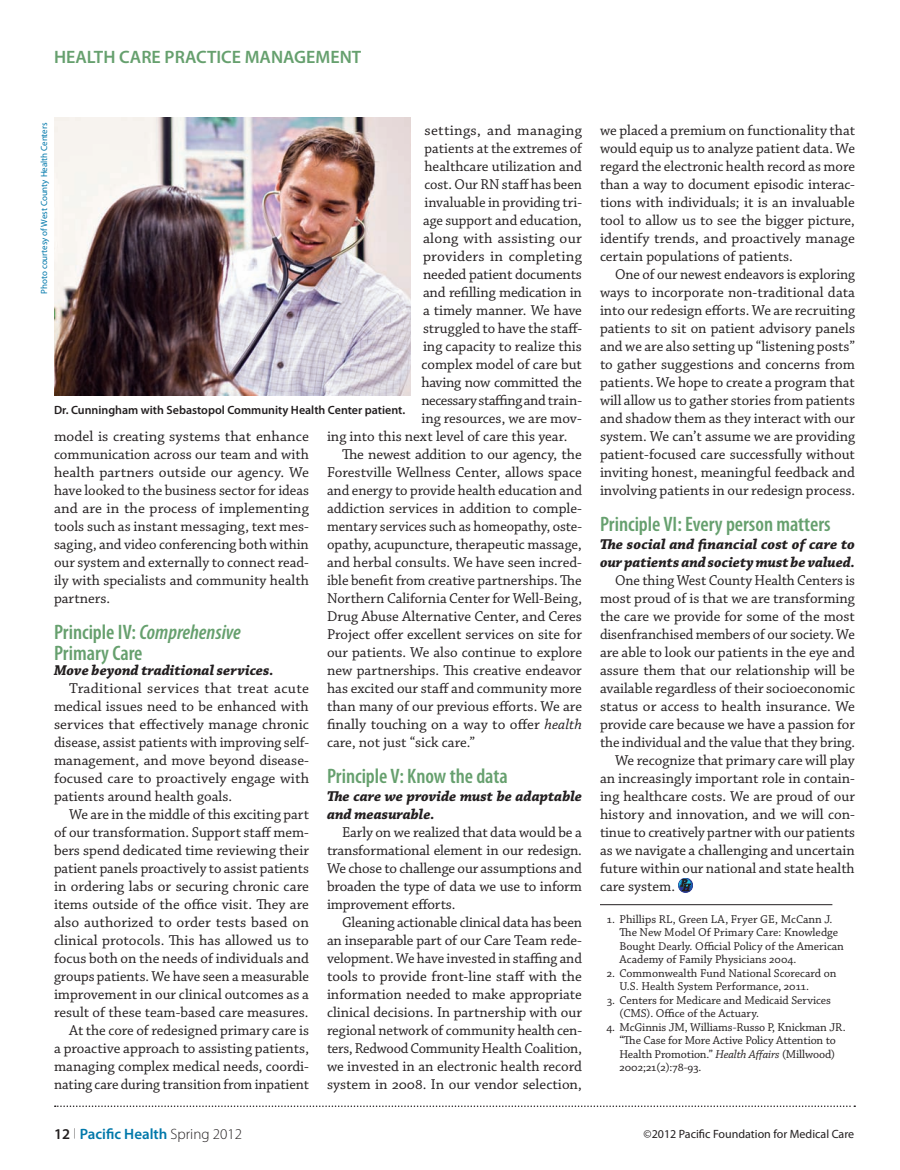
<style>
.page{position:relative;width:900px;height:1170px;background:#fff}
.page>*{position:absolute;margin:0;border:0;box-sizing:border-box;transform-origin:0 0}
.t1{font:600 condensed 21px/21px "Myriad Pro";color:#66a06e}
.t2{font:600 18px "Myriad Pro";color:#66a06e}
.t3{font:15px/18px "Chaparral Pro";color:#231f20;text-align:justify}
.t4{font:italic 700 15px/18px "Chaparral Pro";color:#231f20}
.t5{font:600 15px "Myriad Pro";color:#0078aa}
.t6{font:15px "Chaparral Pro";letter-spacing:-.03em;color:#231f20}
.t7{font:15px "Chaparral Pro";letter-spacing:-.025em;color:#231f20}
.t8{font:15px "Chaparral Pro";letter-spacing:.02em;color:#231f20}
.t9{font:12px/13.5px "Chaparral Pro";color:#231f20}
.t10{font:600 12px "Myriad Pro";color:#231f20}
.t11{font:12px "Myriad Pro";color:#231f20}
.t12{font:9px "Myriad Pro";letter-spacing:-.005em;color:#0078aa}
.s1{font-style:italic}
.s2{color:#231f20}
.s3{font-weight:300;color:#231f20}
</style>
<div class="page">
<hr style="left:600px;top:904px;width:232px;height:1px;background:#231f20">
<div style="left:678px;top:878px;width:15px;height:14px;background:#9299c6;border-radius:50%"></div>
<div style="left:678px;top:878px;width:15px;height:15px;border:1px solid #2b3690;border-radius:50%"></div>
<svg style="left:678px;top:878px;width:14px;height:14px"></svg>
<svg style="left:55px;top:1106px;width:800px;height:1px"></svg>
<img style="left:54px;top:117px;width:356px;height:278px">
<p class="t2" style="left:54px;top:47px;width:309px">HEALTH CARE PRACTICE MANAGEMENT</p>
<p class="t12" style="left:39px;top:294px;width:172px;rotate:-90deg">Photo courtesy of West County Health Centers</p>
<p class="t8" style="left:424px;top:122px;width:159px">settings, and managing</p>
<p class="t3" style="left:424px;top:140px;width:159px">patients at the extremes of</p>
<p class="t3" style="left:424px;top:158px;width:159px">healthcare utilization and</p>
<p class="t3" style="left:424px;top:176px;width:159px">cost. Our RN staff has been</p>
<p class="t3" style="left:424px;top:194px;width:159px">invaluable in providing tri-</p>
<p class="t3" style="left:423px;top:212px;width:160px">age support and education,</p>
<p class="t3" style="left:423px;top:230px;width:160px">along with assisting our</p>
<p class="t3" style="left:423px;top:248px;width:160px">providers in completing</p>
<p class="t3" style="left:423px;top:266px;width:160px">needed patient documents</p>
<p class="t3" style="left:423px;top:284px;width:160px">and refilling medication in</p>
<p class="t3" style="left:423px;top:302px;width:160px">a timely manner. We have</p>
<p class="t3" style="left:423px;top:320px;width:161px">struggled to have the staff-</p>
<p class="t3" style="left:423px;top:338px;width:160px">ing capacity to realize this</p>
<p class="t3" style="left:422px;top:356px;width:162px">complex model of care but</p>
<p class="t7" style="left:422px;top:374px;width:162px">having now committed the</p>
<p class="t6" style="left:422px;top:392px;width:162px">necessary staffing and train-</p>
<p class="t3" style="left:422px;top:410px;width:162px">ing resources, we are mov-</p>
<p class="t3" style="left:327px;top:428px;width:242px">ing into this next level of care this year.</p>
<p class="t3" style="left:342px;top:446px;width:241px">The newest addition to our agency, the</p>
<p class="t3" style="left:327px;top:464px;width:256px">Forestville Wellness Center, allows space</p>
<p class="t3" style="left:327px;top:482px;width:257px">and energy to provide health education and</p>
<p class="t3" style="left:327px;top:500px;width:256px">addiction services in addition to comple-</p>
<p class="t3" style="left:327px;top:518px;width:257px">mentary services such as homeopathy, oste-</p>
<p class="t3" style="left:327px;top:536px;width:256px">opathy, acupuncture, therapeutic massage,</p>
<p class="t3" style="left:327px;top:554px;width:256px">and herbal consults. We have seen incred-</p>
<p class="t3" style="left:327px;top:572px;width:256px">ible benefit from creative partnerships. The</p>
<p class="t3" style="left:327px;top:590px;width:257px">Northern California Center for Well-Being,</p>
<p class="t3" style="left:327px;top:608px;width:256px">Drug Abuse Alternative Center, and Ceres</p>
<p class="t3" style="left:327px;top:626px;width:256px">Project offer excellent services on site for</p>
<p class="t3" style="left:327px;top:644px;width:257px">our patients. We also continue to explore</p>
<p class="t3" style="left:327px;top:662px;width:256px">new partnerships. This creative endeavor</p>
<p class="t3" style="left:327px;top:680px;width:256px">has excited our staff and community more</p>
<p class="t3" style="left:327px;top:698px;width:257px">than many of our previous efforts. We are</p>
<p class="t3" style="left:327px;top:716px;width:257px">finally touching on a way to offer <span class="s1">health</span></p>
<p class="t3" style="left:327px;top:734px;width:150px">care, not just “sick care.”</p>
<h1 class="t1" style="left:327px;top:766px;width:182px">Principle V: Know the data</h1>
<p class="t4" style="left:327px;top:788px;width:257px">The care we provide must be adaptable and measurable.</p>
<p class="t3" style="left:327px;top:824px;width:256px;text-indent:15px">Early on we realized that data would be a transformational element in our redesign.<br>We chose to challenge our assumptions and broaden the type of data we use to inform improvement efforts.</p>
<p class="t3" style="left:327px;top:914px;width:257px;text-indent:15px">Gleaning actionable clinical data has been an inseparable part of our Care Team rede&shy;velopment. We have invested in staffing and tools to provide front-line staff with the information needed to make appropriate clinical decisions. In partnership with our regional network of community health cen&shy;ters, Redwood Community Health Coalition, we invested in an electronic health record system in 2008. In our vendor selection,</p>
<p class="t10" style="left:54px;top:403px;width:353px">Dr. Cunningham with Sebastopol Community Health Center patient.</p>
<p class="t3" style="left:54px;top:428px;width:257px">model is creating systems that enhance communication across our team and with health partners outside our agency. We have looked to the business sector for ideas and are in the process of implementing tools such as instant messaging, text mes&shy;saging, and video conferencing both within our system and externally to connect read&shy;ily with specialists and community health partners.</p>
<h1 class="t1" style="left:54px;top:622px;width:188px">Principle IV: <span class="s1">Comprehensive<br></span>Primary Care</h1>
<p class="t4" style="left:54px;top:662px;width:222px">Move beyond traditional services.</p>
<p class="t3" style="left:54px;top:680px;width:257px;text-indent:15px">Traditional services that treat acute medical issues need to be enhanced with services that effectively manage chronic disease, assist patients with improving self&shy;management, and move beyond disease&shy;focused care to proactively engage with patients around health goals.</p>
<p class="t3" style="left:54px;top:806px;width:257px;text-align:right">We are in the middle of this exciting part of our transformation. Support staff mem&shy;bers spend dedicated time reviewing their patient panels proactively to assist patients in ordering labs or securing chronic care items outside of the office visit. They are also authorized to order tests based on clinical protocols. This has allowed us to focus both on the needs of individuals and groups patients. We have seen a measurable improvement in our clinical outcomes as a result of these team-based care measures.<br>At the core of redesigned primary care is<br>a proactive approach to assisting patients, managing complex medical needs, coordi&shy;nating care during transition from inpatient</p>
<p class="t3" style="left:600px;top:122px;width:257px">we placed a premium on functionality that would equip us to analyze patient data. We regard the electronic health record as more than a way to document episodic interac&shy;tions with individuals; it is an invaluable tool to allow us to see the bigger picture, identify trends, and proactively manage certain populations of patients.</p>
<p class="t3" style="left:600px;top:266px;width:257px;text-indent:15px">One of our newest endeavors is exploring ways to incorporate non-traditional data into our redesign efforts. We are recruiting patients to sit on patient advisory panels and we are also setting up “listening posts” to gather suggestions and concerns from patients. We hope to create a program that will allow us to gather stories from patients and shadow them as they interact with our system. We can’t assume we are providing patient-focused care successfully without inviting honest, meaningful feedback and involving patients in our redesign process.</p>
<h1 class="t1" style="left:600px;top:514px;width:232px">Principle VI: Every person matters</h1>
<p class="t4" style="left:600px;top:536px;width:257px">The social and financial cost of care to our patients and society must be valued.</p>
<p class="t3" style="left:615px;top:572px;width:242px">One thing West County Health Centers is</p>
<p class="t3" style="left:600px;top:590px;width:256px">most proud of is that we are transforming</p>
<p class="t3" style="left:600px;top:608px;width:256px">the care we provide for some of the most</p>
<p class="t3" style="left:600px;top:626px;width:256px">disenfranchised members of our society. We</p>
<p class="t3" style="left:600px;top:644px;width:256px">are able to look our patients in the eye and</p>
<p class="t3" style="left:600px;top:662px;width:256px">assure them that our relationship will be</p>
<p class="t3" style="left:600px;top:680px;width:257px">available regardless of their socioeconomic</p>
<p class="t3" style="left:600px;top:698px;width:257px">status or access to health insurance. We</p>
<p class="t3" style="left:600px;top:716px;width:256px">provide care because we have a passion for</p>
<p class="t3" style="left:600px;top:734px;width:257px">the individual and the value that they bring.</p>
<p class="t3" style="left:615px;top:752px;width:241px">We recognize that primary care will play</p>
<p class="t3" style="left:600px;top:770px;width:256px">an increasingly important role in contain-</p>
<p class="t3" style="left:600px;top:788px;width:257px">ing healthcare costs. We are proud of our</p>
<p class="t3" style="left:600px;top:806px;width:256px">history and innovation, and we will con-</p>
<p class="t3" style="left:600px;top:824px;width:257px">tinue to creatively partner with our patients</p>
<p class="t3" style="left:600px;top:842px;width:256px">as we navigate a challenging and uncertain</p>
<p class="t3" style="left:600px;top:860px;width:256px">future within our national and state health</p>
<p class="t3" style="left:600px;top:878px;width:77px">care system.</p>
<p class="t9" style="left:620px;top:913px;width:226px;text-indent:-13px">1. Phillips RL, Green LA, Fryer GE, McCann J.<br>The New Model Of Primary Care: Knowledge Bought Dearly. Official Policy of the American Academy of Family Physicians 2004.</p>
<p class="t9" style="left:620px;top:967px;width:218px;text-indent:-13px">2. Commonwealth Fund National Scorecard on<br>U.S. Health System Performance, 2011.</p>
<p class="t9" style="left:620px;top:994px;width:213px;text-indent:-12px">3. Centers for Medicare and Medicaid Services (CMS). Office of the Actuary.</p>
<p class="t9" style="left:620px;top:1021px;width:228px;text-indent:-13px">4. McGinnis JM, Williams-Russo P, Knickman JR. “The Case for More Active Policy Attention to Health Promotion.” <span class="s1">Health Affairs</span> (Millwood)<br>2002;21(2):78-93.</p>
<p class="t5" style="left:54px;top:1125px;width:190px"><span class="s2">12</span> <sup>|</sup> Pacific Health <span class="s3">Spring 2012</span></p>
<p class="t11" style="left:644px;top:1127px;width:212px">©2012 Pacific Foundation for Medical Care</p>
</div>
